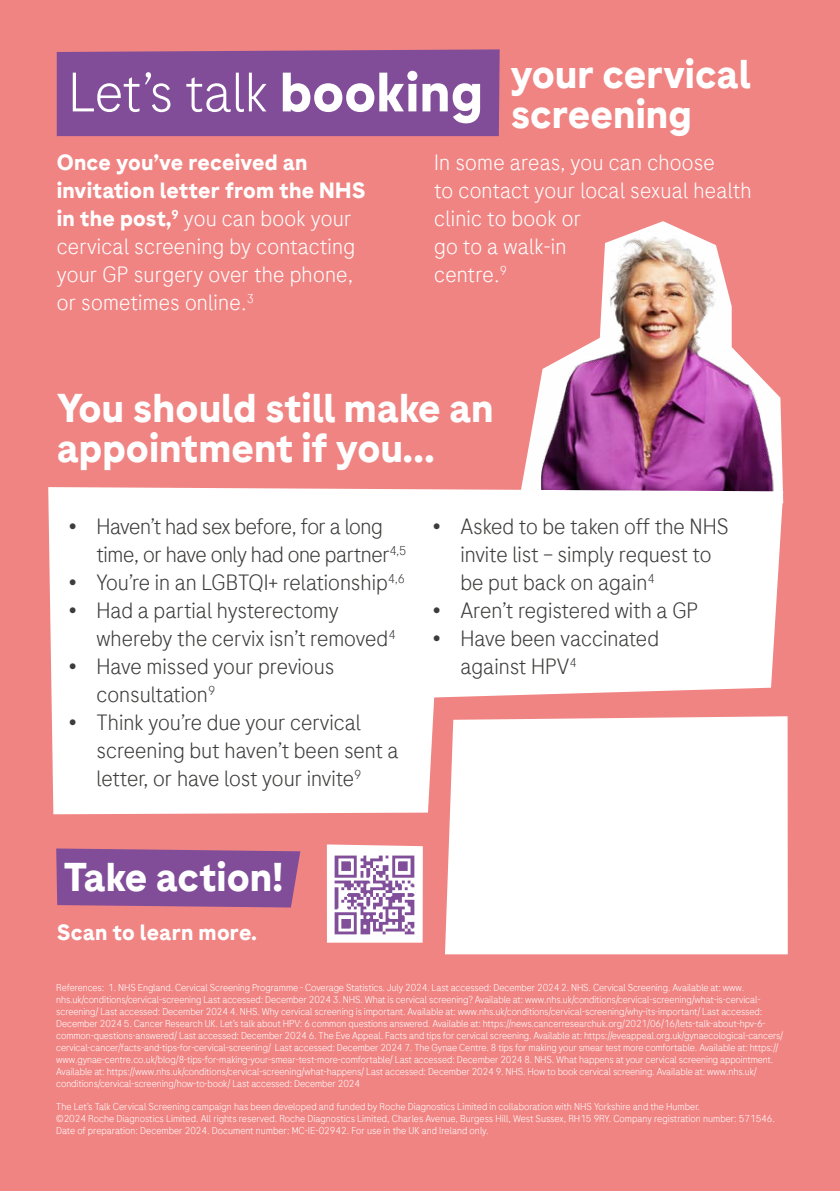
<style>
.page{position:relative;width:840px;height:1191px;background:#fff}
.page>*{position:absolute;margin:0;border:0;box-sizing:border-box;transform-origin:0 0}
.page_hading{font:300 55.4px "Roche Sans";letter-spacing:-.005em;color:#fff}
.subhead{font:700 40px/40px "Roche Sans";color:#fff}
.bullets{font:300 22px/28px "Roche Sans";color:#3c3c3b}
.body{font:300 22px/28px "Roche Sans";letter-spacing:.01em;color:#fff}
.bullets-2{font:300 22px/28px "Roche Sans";letter-spacing:-.02em;color:#3c3c3b}
.body-2{font:700 22px "Roche Sans";letter-spacing:.01em;color:#fff}
.body-3{font:300 10px/12px "Roche Sans";letter-spacing:-.01em;color:#fff}
.s1{font-weight:700}
</style>
<div class="page">
<div style="left:0;top:0;width:839px;height:1191px;background:#f08483"></div>
<img style="left:521px;top:221px;width:261px;height:266px">
<div style="left:57px;top:49px;width:442px;height:87px;background:#814d99"></div>
<svg style="left:56px;top:848px;width:244px;height:59px;background:#885097"></svg>
<div style="left:48px;top:487px;width:734px;height:327px;background:#fff"></div>
<div style="left:444px;top:716px;width:343px;height:238px;background:#fff"></div>
<img style="left:327px;top:845px;width:95px;height:97px">
<p class="page_hading" style="left:68px;top:58px;width:416px">Let’s talk <span class="s1">booking</span></p>
<p class="subhead" style="left:510px;top:54px;width:241px">your cervical screening</p>
<p class="body" style="left:57px;top:148px;width:310px"><span class="s1">Once you’ve received an invitation letter from the NHS in the post,</span><sup>9</sup> you can book your cervical screening by contacting your GP surgery over the phone, or sometimes online.<sup>3</sup></p>
<p class="body" style="left:434px;top:148px;width:319px">In some areas, you can choose<br>to contact your local sexual health clinic to book or<br>go to a walk-in<br>centre.<sup>9</sup></p>
<p class="subhead" style="left:57px;top:388px;width:438px">You should still make an appointment if you…</p>
<p class="bullets-2" style="left:96px;top:512px;width:311px;text-indent:-28px">• Haven’t had sex before, for a long time, or have only had one partner<sup>4,5</sup></p>
<p class="bullets" style="left:68px;top:568px;width:338px">• You’re in an LGBTQI+ relationship<sup>4,6</sup></p>
<p class="bullets" style="left:96px;top:596px;width:300px;text-indent:-28px">• Had a partial hysterectomy whereby the cervix isn’t removed<sup>4</sup></p>
<p class="bullets" style="left:96px;top:652px;width:239px;text-indent:-28px">• Have missed your previous consultation<sup>9</sup></p>
<p class="bullets" style="left:96px;top:708px;width:304px;text-indent:-28px">• Think you’re due your cervical screening but haven’t been sent a letter, or have lost your invite<sup>9</sup></p>
<p class="bullets" style="left:460px;top:512px;width:269px;text-indent:-28px">• Asked to be taken off the NHS invite list – simply request to be put back on again<sup>4</sup></p>
<p class="bullets" style="left:432px;top:596px;width:268px">• Aren’t registered with a GP</p>
<p class="bullets" style="left:460px;top:624px;width:200px;text-indent:-28px">• Have been vaccinated against HPV<sup>4</sup></p>
<p class="subhead" style="left:64px;top:856px;width:221px">Take action!</p>
<p class="body-2" style="left:57px;top:919px;width:201px">Scan to learn more.</p>
<p class="body-3" style="left:56px;top:981px;width:728px">References: 1. NHS England. Cervical Screening Programme - Coverage Statistics. July 2024. Last accessed: December 2024 2. NHS. Cervical Screening. Available at: www. nhs.uk/conditions/cervical-screening Last accessed: December 2024 3. NHS. What is cervical screening? Available at: www.nhs.uk/conditions/cervical-screening/what-is-cervical&shy;screening/ Last accessed: December 2024 4. NHS. Why cervical screening is important. Available at: www.nhs.uk/conditions/cervical-screening/why-its-important/ Last accessed:<br>December 2024 5. Cancer Research UK. Let’s talk about HPV: 6 common questions answered. Available at: https://news.cancerresearchuk.org/2021/06/16/lets-talk-about-hpv-6- common-questions-answered/ Last accessed: December 2024 6. The Eve Appeal. Facts and tips for cervical screening. Available at: https://eveappeal.org.uk/gynaecological-cancers/ cervical-cancer/facts-and-tips-for-cervical-screening/ Last accessed: December 2024 7. The Gynae Centre. 8 tips for making your smear test more comfortable. Available at: https:// www.gynae-centre.co.uk/blog/8-tips-for-making-your-smear-test-more-comfortable/ Last accessed: December 2024 8. NHS. What happens at your cervical screening appointment.<br>Available at: https://www.nhs.uk/conditions/cervical-screening/what-happens/ Last accessed: December 2024 9. NHS. How to book cervical screening. Available at: www.nhs.uk/ conditions/cervical-screening/how-to-book/ Last accessed: December 2024</p>
<p class="body-3" style="left:56px;top:1100px;width:645px">The Let’s Talk Cervical Screening campaign has been developed and funded by Roche Diagnostics Limited in collaboration with NHS Yorkshire and the Humber.</p>
<p class="body-3" style="left:56px;top:1112px;width:720px">©2024 Roche Diagnostics Limited. All rights reserved. Roche Diagnostics Limited, Charles Avenue, Burgess Hill, West Sussex, RH15 9RY. Company registration number: 571546.<br>Date of preparation: December 2024. Document number: MC-IE-02942. For use in the UK and Ireland only.</p>
</div>
